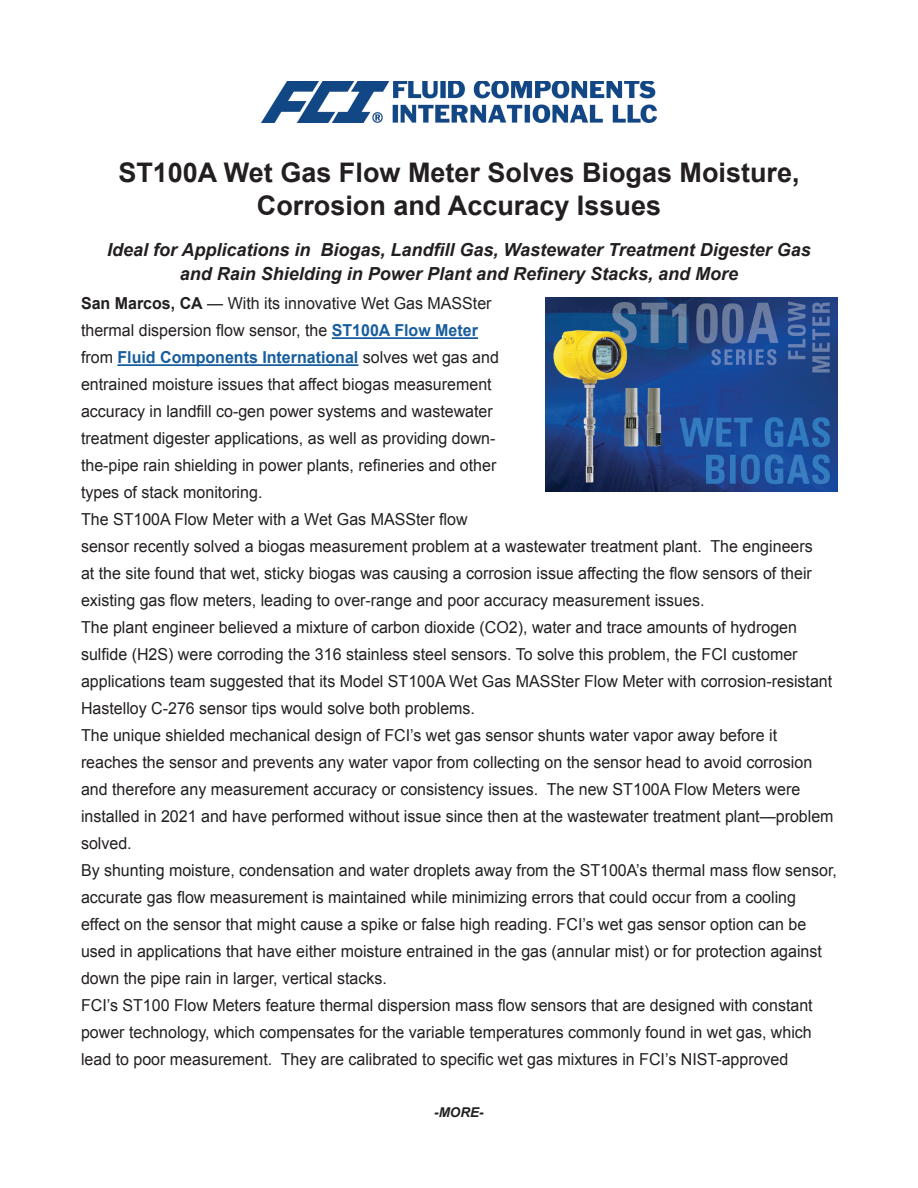
<style>
.page{position:relative;width:918px;height:1188px;background:#fff}
.page>*{position:absolute;margin:0;border:0;box-sizing:border-box;transform-origin:0 0}
.t1{font:700 27px/33px "Arial";color:#231f20;text-align:center}
.t2{font:italic 700 18px/24px "Arial";color:#231f20;text-align:center}
.t3{font:16.5px/27px "Arial";color:#231f20}
.t4{font:italic 700 13.5px "Arial";color:#231f20}
.s1{font-weight:700}
.s2{font-weight:700;color:#175d9e}
</style>
<div class="page">
<hr style="left:332px;top:337px;width:146px;height:2px;background:#175d9e">
<hr style="left:117px;top:364px;width:241px;height:2px;background:#175d9e">
<img style="left:262px;top:81px;width:394px;height:41px">
<img style="left:546px;top:297px;width:291px;height:194px">
<h1 class="t1" style="left:118px;top:157px;width:683px">ST100A Wet Gas Flow Meter Solves Biogas Moisture,<br>Corrosion and Accuracy Issues</h1>
<p class="t2" style="left:107px;top:238px;width:705px">Ideal for Applications in Biogas, Landfill Gas, Wastewater Treatment Digester Gas and Rain Shielding in Power Plant and Refinery Stacks, and More</p>
<p class="t3" style="left:81px;top:290px;width:757px"><span class="s1">San Marcos, CA</span> — With its innovative Wet Gas MASSter<br>thermal dispersion flow sensor, the <span class="s2">ST100A Flow Meter<br></span>from <span class="s2">Fluid Components International</span> solves wet gas and<br>entrained moisture issues that affect biogas measurement<br>accuracy in landfill co-gen power systems and wastewater<br>treatment digester applications, as well as providing down-<br>the-pipe rain shielding in power plants, refineries and other<br>types of stack monitoring.<br>The ST100A Flow Meter with a Wet Gas MASSter flow<br>sensor recently solved a biogas measurement problem at a wastewater treatment plant. The engineers<br>at the site found that wet, sticky biogas was causing a corrosion issue affecting the flow sensors of their existing gas flow meters, leading to over-range and poor accuracy measurement issues.<br>The plant engineer believed a mixture of carbon dioxide (CO2), water and trace amounts of hydrogen sulfide (H2S) were corroding the 316 stainless steel sensors. To solve this problem, the FCI customer applications team suggested that its Model ST100A Wet Gas MASSter Flow Meter with corrosion-resistant Hastelloy C-276 sensor tips would solve both problems.<br>The unique shielded mechanical design of FCI’s wet gas sensor shunts water vapor away before it reaches the sensor and prevents any water vapor from collecting on the sensor head to avoid corrosion and therefore any measurement accuracy or consistency issues. The new ST100A Flow Meters were installed in 2021 and have performed without issue since then at the wastewater treatment plant—problem solved.<br>By shunting moisture, condensation and water droplets away from the ST100A’s thermal mass flow sensor, accurate gas flow measurement is maintained while minimizing errors that could occur from a cooling effect on the sensor that might cause a spike or false high reading. FCI’s wet gas sensor option can be used in applications that have either moisture entrained in the gas (annular mist) or for protection against down the pipe rain in larger, vertical stacks.<br>FCI’s ST100 Flow Meters feature thermal dispersion mass flow sensors that are designed with constant power technology, which compensates for the variable temperatures commonly found in wet gas, which lead to poor measurement. They are calibrated to specific wet gas mixtures in FCI’s NIST-approved</p>
<p class="t4" style="left:434px;top:1103px;width:51px">-MORE-</p>
</div>
